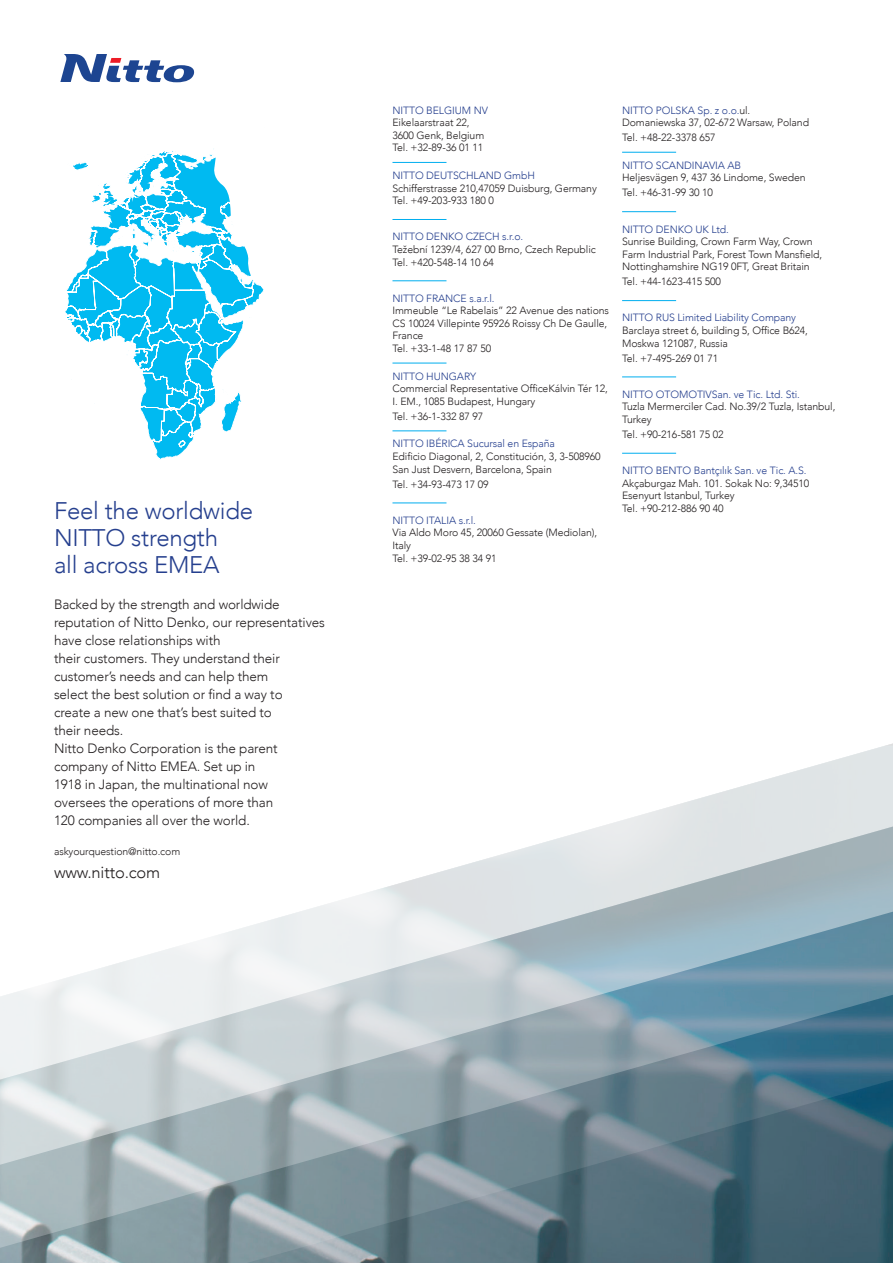
<style>
.page{position:relative;width:893px;height:1263px;background:#fff}
.page>*{position:absolute;margin:0;border:0;box-sizing:border-box;transform-origin:0 0}
.t1{font:300 24px/27px "Avenir";letter-spacing:-.01em;color:#253f8e}
.t2{font:300 16.5px "Avenir";letter-spacing:-.01em;color:#231f20}
.t3{font:300 13.5px/18px "Avenir";letter-spacing:-.01em;color:#231f20}
.t4{font:300 10.5px/12.6px "Avenir";letter-spacing:-.01em;color:#231f20}
.t5{font:300 10.5px "Avenir";letter-spacing:-.01em;color:#253f8e}
.s1{color:#253f8e}
</style>
<div class="page">
<svg style="left:670px;top:743px;width:223px;height:64px"></svg>
<svg style="left:0;top:807px;width:893px;height:456px"></svg>
<svg style="left:60px;top:54px;width:135px;height:28px"></svg>
<svg style="left:65px;top:151px;width:194px;height:309px"></svg>
<svg style="left:210px;top:148px;width:54px;height:151px"></svg>
<hr style="left:392px;top:162px;width:54px;height:1px;background:#00aeef">
<hr style="left:392px;top:219px;width:54px;height:1px;background:#00aeef">
<hr style="left:392px;top:280px;width:54px;height:1px;background:#00aeef">
<hr style="left:392px;top:363px;width:54px;height:1px;background:#00aeef">
<hr style="left:392px;top:431px;width:54px;height:1px;background:#00aeef">
<hr style="left:392px;top:503px;width:54px;height:1px;background:#00aeef">
<hr style="left:622px;top:152px;width:54px;height:1px;background:#00aeef">
<hr style="left:622px;top:211px;width:54px;height:1px;background:#00aeef">
<hr style="left:622px;top:300px;width:54px;height:1px;background:#00aeef">
<hr style="left:622px;top:377px;width:54px;height:1px;background:#00aeef">
<hr style="left:622px;top:453px;width:54px;height:1px;background:#00aeef">
<h1 class="t1" style="left:54px;top:497px;width:201px">Feel the worldwide<br>NITTO strength<br>all across EMEA</h1>
<p class="t3" style="left:54px;top:595px;width:272px">Backed by the strength and worldwide reputation of Nitto Denko, our representatives have close relationships with<br>their customers. They understand their customer’s needs and can help them<br>select the best solution or find a way to<br>create a new one that’s best suited to<br>their needs.<br>Nitto Denko Corporation is the parent company of Nitto EMEA. Set up in<br>1918 in Japan, the multinational now<br>oversees the operations of more than<br>120 companies all over the world.</p>
<p class="t4" style="left:54px;top:845px;width:128px">askyourquestion@nitto.com</p>
<h2 class="t2" style="left:54px;top:862px;width:108px">www.nitto.com</h2>
<p class="t5" style="left:392px;top:104px;width:97px">NITTO BELGIUM NV</p>
<p class="t4" style="left:392px;top:116px;width:93px">Eikelaarstraat 22,<br>3600 Genk, Belgium<br>Tel. +32-89-36 01 11</p>
<p class="t5" style="left:392px;top:169px;width:144px">NITTO DEUTSCHLAND GmbH</p>
<p class="t4" style="left:392px;top:182px;width:206px">Schifferstrasse 210,47059 Duisburg, Germany<br>Tel. +49-203-933 180 0</p>
<p class="t5" style="left:392px;top:230px;width:132px">NITTO DENKO CZECH s.r.o.</p>
<p class="t4" style="left:392px;top:243px;width:205px">Težební 1239/4, 627 00 Brno, Czech Republic<br>Tel. +420-548-14 10 64</p>
<p class="t5" style="left:392px;top:292px;width:104px">NITTO FRANCE s.a.r.l.</p>
<p class="t4" style="left:392px;top:304px;width:218px">Immeuble “Le Rabelais” 22 Avenue des nations<br>CS 10024 Villepinte 95926 Roissy Ch De Gaulle,<br>France<br>Tel. +33-1-48 17 87 50</p>
<p class="t5" style="left:392px;top:370px;width:85px">NITTO HUNGARY</p>
<p class="t4" style="left:392px;top:382px;width:217px">Commercial Representative OfficeKálvin Tér 12,<br>I. EM., 1085 Budapest, Hungary</p>
<p class="t4" style="left:392px;top:410px;width:92px">Tel. +36-1-332 87 97</p>
<p class="t5" style="left:392px;top:438px;width:164px">NITTO IBÉRICA Sucursal en España</p>
<p class="t4" style="left:392px;top:450px;width:210px">Edificio Diagonal, 2, Constitución, 3, 3-508960<br>San Just Desvern, Barcelona, Spain</p>
<p class="t4" style="left:392px;top:478px;width:98px">Tel. +34-93-473 17 09</p>
<p class="t5" style="left:392px;top:514px;width:85px">NITTO ITALIA s.r.l.</p>
<p class="t4" style="left:392px;top:526px;width:206px">Via Aldo Moro 45, 20060 Gessate (Mediolan),<br>Italy<br>Tel. +39-02-95 38 34 91</p>
<p class="t4" style="left:622px;top:104px;width:188px"><span class="s1">NITTO POLSKA Sp. z o.o.</span>ul.<br>Domaniewska 37, 02-672 Warsaw, Poland</p>
<p class="t4" style="left:622px;top:131px;width:95px">Tel. +48-22-3378 657</p>
<p class="t5" style="left:622px;top:159px;width:121px">NITTO SCANDINAVIA AB</p>
<p class="t4" style="left:622px;top:170px;width:185px;line-height:15px">Heljesvägen 9, 437 36 Lindome, Sweden<br>Tel. +46-31-99 30 10</p>
<p class="t5" style="left:622px;top:223px;width:108px">NITTO DENKO UK Ltd.</p>
<p class="t4" style="left:622px;top:235px;width:202px">Sunrise Building, Crown Farm Way, Crown<br>Farm Industrial Park, Forest Town Mansfield,<br>Nottinghamshire NG19 0FT, Great Britain</p>
<p class="t4" style="left:622px;top:275px;width:100px">Tel. +44-1623-415 500</p>
<p class="t5" style="left:622px;top:312px;width:175px">NITTO RUS Limited Liability Company</p>
<p class="t4" style="left:622px;top:324px;width:187px">Barclaya street 6, building 5, Office B624,<br>Moskwa 121087, Russia</p>
<p class="t4" style="left:622px;top:352px;width:98px">Tel. +7-495-269 01 71</p>
<p class="t5" style="left:622px;top:388px;width:179px">NITTO OTOMOTIVSan. ve Tic. Ltd. Sti.</p>
<p class="t4" style="left:622px;top:400px;width:215px">Tuzla Mermerciler Cad. No.39/2 Tuzla, Istanbul,<br>Turkey</p>
<p class="t4" style="left:622px;top:428px;width:103px">Tel. +90-216-581 75 02</p>
<p class="t5" style="left:622px;top:464px;width:186px">NITTO BENTO Bantçılık San. ve Tic. A.S.</p>
<p class="t4" style="left:622px;top:477px;width:189px">Akçaburgaz Mah. 101. Sokak No: 9,34510<br>Esenyurt Istanbul, Turkey<br>Tel. +90-212-886 90 40</p>
</div>
